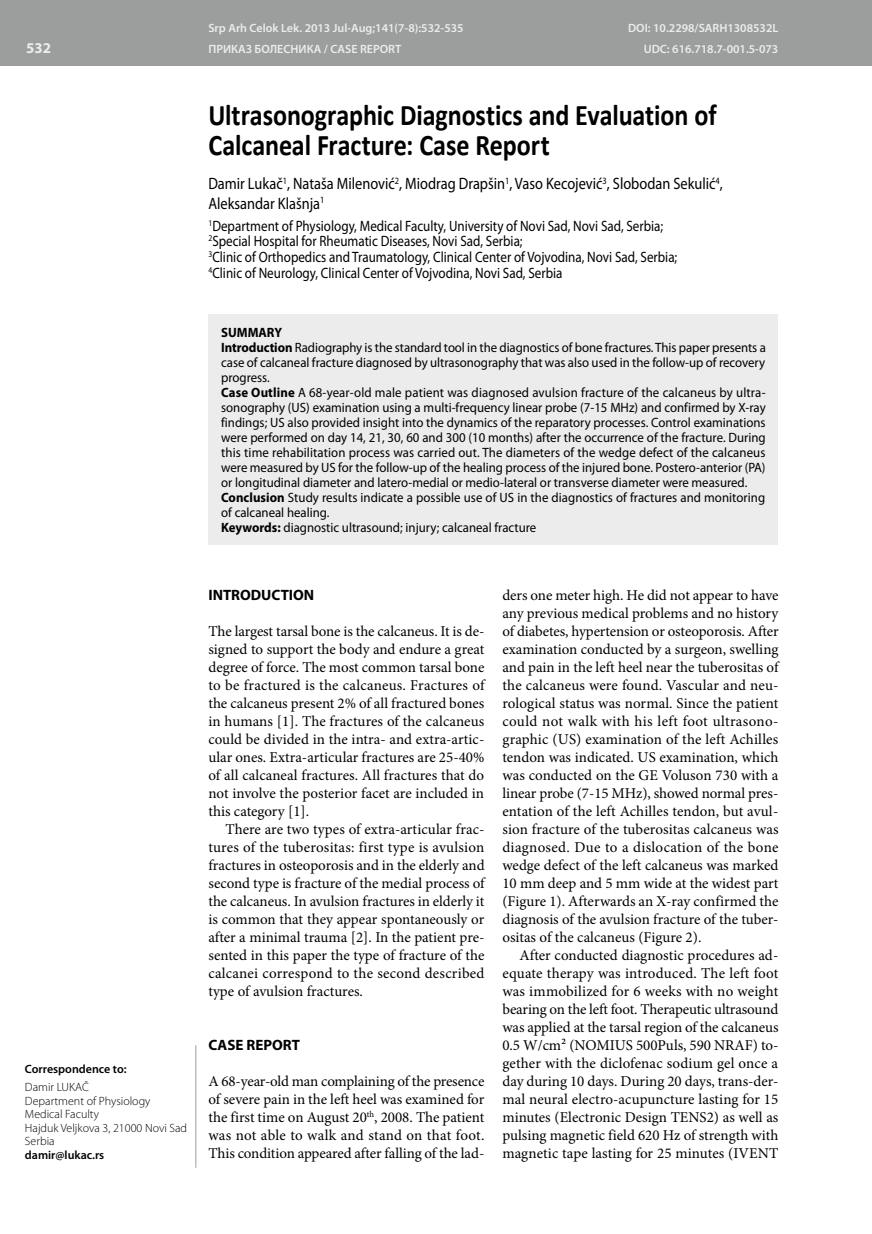
<style>
.page{position:relative;width:872px;height:1234px;background:#fff}
.page>*{position:absolute;margin:0;border:0;box-sizing:border-box;transform-origin:0 0}
.t1{font:700 30px/30px "Calibri";letter-spacing:-.005em;color:#000;scale:.87 1}
.t2{font:16.5px/19.5px "Myriad Pro";color:#000;scale:.87 1}
.t3{font:15px/18px "Minion Pro";color:#000;text-align:justify}
.t4{font:15px/15.8px "Myriad Pro";color:#000;scale:.87 1}
.t5{font:700 15px "Myriad Pro";color:#000}
.t6{font:700 15px "Myriad Pro";color:#ececed}
.t7{font:13.5px/15px "Myriad Pro";color:#000;scale:.95 1}
.t8{font:600 12px "Myriad Pro";color:#ececed}
.t9{font:300 12px/13.5px "Myriad Pro";color:#000}
.t10{font:600 12px "Myriad Pro";color:#000}
.s1{font-weight:700}
</style>
<div class="page">
<div style="left:0;top:0;width:872px;height:66px;background:#9c9d9d"></div>
<hr style="left:871px;top:0;width:1px;height:66px;background:#ececed">
<hr style="left:196px;top:1044px;width:1px;height:123px;background:#9c9d9d">
<div style="left:208px;top:314px;width:570px;height:231px;background:#ececed"></div>
<p class="t6" style="left:26px;top:40px;width:26px">532</p>
<p class="t10" style="left:25px;top:1062px;width:103px">Correspondence to:</p>
<p class="t9" style="left:25px;top:1080px;width:164px">Damir LUKAČ<br>Department of Physiology<br>Medical Faculty<br>Hajduk Veljkova 3, 21000 Novi Sad<br>Serbia</p>
<p class="t10" style="left:25px;top:1147px;width:81px">damir@lukac.rs</p>
<p class="t8" style="left:208px;top:21px;width:257px">Srp Arh Celok Lek. 2013 Jul-Aug;141(7-8):532-535</p>
<p class="t8" style="left:628px;top:21px;width:152px">DOI: 10.2298/SARH1308532L</p>
<p class="t8" style="left:208px;top:43px;width:194px">ПРИКАЗ БОЛЕСНИКА / CASE REPORT</p>
<p class="t8" style="left:643px;top:43px;width:136px">UDC: 616.718.7-001.5-073</p>
<h1 class="t1" style="left:208px;top:98px;width:585px">Ultrasonographic Diagnostics and Evaluation of<br>Calcaneal Fracture: Case Report</h1>
<p class="t2" style="left:208px;top:174px;width:593px">Damir Lukač<sup>1</sup>, Nataša Milenović<sup>2</sup>, Miodrag Drapšin<sup>1</sup>, Vaso Kecojević<sup>3</sup>, Slobodan Sekulić<sup>4</sup>,<br>Aleksandar Klašnja<sup>1</sup></p>
<p class="t4" style="left:208px;top:218px;width:540px"><sup>1</sup>Department of Physiology, Medical Faculty, University of Novi Sad, Novi Sad, Serbia; <sup>2</sup>Special Hospital for Rheumatic Diseases, Novi Sad, Serbia;<br><sup>3</sup>Clinic of Orthopedics and Traumatology, Clinical Center of Vojvodina, Novi Sad, Serbia; <sup>4</sup>Clinic of Neurology, Clinical Center of Vojvodina, Novi Sad, Serbia</p>
<p class="t7" style="left:221px;top:325px;width:575px"><span class="s1">SUMMARY<br>Introduction</span> Radiography is the standard tool in the diagnostics of bone fractures. This paper presents a case of calcaneal fracture diagnosed by ultrasonography that was also used in the follow-up of recovery progress.<br><span class="s1">Case Outline</span> A 68-year-old male patient was diagnosed avulsion fracture of the calcaneus by ultra&shy;sonography (US) examination using a multi-frequency linear probe (7-15 MHz) and confirmed by X-ray findings; US also provided insight into the dynamics of the reparatory processes. Control examinations were performed on day 14, 21, 30, 60 and 300 (10 months) after the occurrence of the fracture. During this time rehabilitation process was carried out. The diameters of the wedge defect of the calcaneus were measured by US for the follow-up of the healing process of the injured bone. Postero-anterior (PA) or longitudinal diameter and latero-medial or medio-lateral or transverse diameter were measured.<br><span class="s1">Conclusion</span> Study results indicate a possible use of US in the diagnostics of fractures and monitoring of calcaneal healing.<br><span class="s1">Keywords:</span> diagnostic ultrasound; injury; calcaneal fracture</p>
<p class="t5" style="left:208px;top:586px;width:107px">INTRODUCTION</p>
<p class="t3" style="left:208px;top:622px;width:277px">The largest tarsal bone is the calcaneus. It is de&shy;signed to support the body and endure a great degree of force. The most common tarsal bone to be fractured is the calcaneus. Fractures of the calcaneus present 2% of all fractured bones in humans [1]. The fractures of the calcaneus could be divided in the intra- and extra-artic&shy;ular ones. Extra-articular fractures are 25-40% of all calcaneal fractures. All fractures that do not involve the posterior facet are included in this category [1].</p>
<p class="t3" style="left:208px;top:820px;width:278px;text-indent:17px">There are two types of extra-articular frac&shy;tures of the tuberositas: first type is avulsion fractures in osteoporosis and in the elderly and second type is fracture of the medial process of the calcaneus. In avulsion fractures in elderly it is common that they appear spontaneously or after a minimal trauma [2]. In the patient pre&shy;sented in this paper the type of fracture of the calcanei correspond to the second described type of avulsion fractures.</p>
<p class="t5" style="left:208px;top:1036px;width:93px">CASE REPORT</p>
<p class="t3" style="left:208px;top:1072px;width:277px">A 68-year-old man complaining of the presence of severe pain in the left heel was examined for the first time on August 20<sup>th</sup>, 2008. The patient was not able to walk and stand on that foot.<br>This condition appeared after falling of the lad-</p>
<p class="t3" style="left:502px;top:586px;width:278px">ders one meter high. He did not appear to have any previous medical problems and no history of diabetes, hypertension or osteoporosis. After examination conducted by a surgeon, swelling and pain in the left heel near the tuberositas of the calcaneus were found. Vascular and neu&shy;rological status was normal. Since the patient could not walk with his left foot ultrasono&shy;graphic (US) examination of the left Achilles tendon was indicated. US examination, which was conducted on the GE Voluson 730 with a linear probe (7-15 MHz), showed normal pres&shy;entation of the left Achilles tendon, but avul&shy;sion fracture of the tuberositas calcaneus was diagnosed. Due to a dislocation of the bone wedge defect of the left calcaneus was marked 10 mm deep and 5 mm wide at the widest part (Figure 1). Afterwards an X-ray confirmed the diagnosis of the avulsion fracture of the tuber&shy;ositas of the calcaneus (Figure 2).</p>
<p class="t3" style="left:502px;top:946px;width:278px;text-indent:17px">After conducted diagnostic procedures ad&shy;equate therapy was introduced. The left foot was immobilized for 6 weeks with no weight bearing on the left foot. Therapeutic ultrasound was applied at the tarsal region of the calcaneus 0.5 W/cm² (NOMIUS 500Puls, 590 NRAF) to&shy;gether with the diclofenac sodium gel once a day during 10 days. During 20 days, trans-der&shy;mal neural electro-acupuncture lasting for 15 minutes (Electronic Design TENS2) as well as pulsing magnetic field 620 Hz of strength with magnetic tape lasting for 25 minutes (IVENT</p>
</div>
